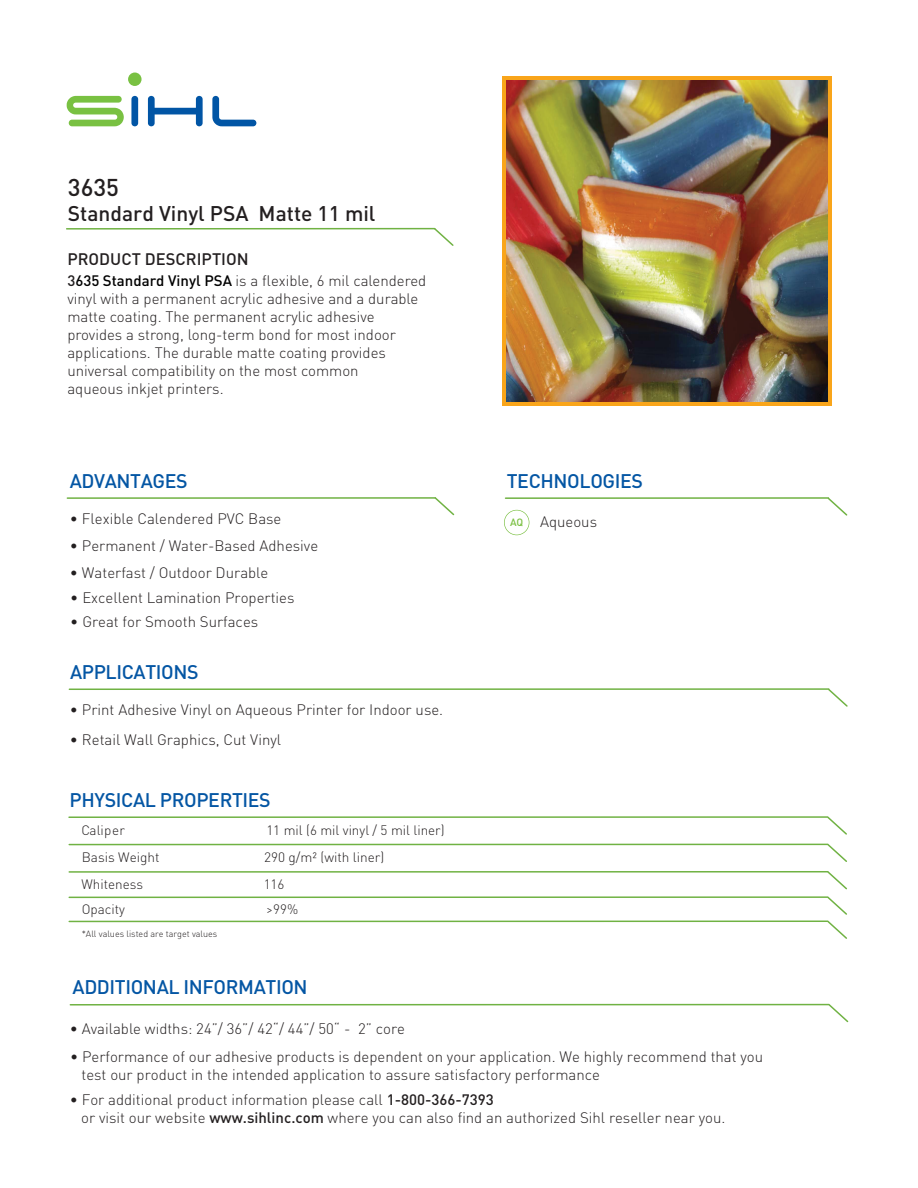
<style>
.page{position:relative;width:918px;height:1188px;background:#fff}
.page>*{position:absolute;margin:0;border:0;box-sizing:border-box;transform-origin:0 0}
.t1{font:500 24px "DIN Pro";color:#231f20}
.t2{font:500 21px "DIN Pro";color:#231f20}
.t3{font:500 19.5px "DIN Pro";letter-spacing:-.02em;color:#0456a4}
.t4{font:500 16.5px "DIN Pro";color:#231f20}
.t5{font:300 15px/18px "DIN Pro";color:#231f20}
.t6{font:300 13.5px "DIN Pro";color:#231f20}
.t7{font:500 10.5px "DIN Pro";color:#7bc043}
.t8{font:300 9px "DIN Pro";color:#231f20}
.s1{font-weight:500}
.s2{font-weight:500;color:#000}
</style>
<div class="page">
<svg style="left:67px;top:96px;width:57px;height:30px"></svg>
<svg style="left:131px;top:96px;width:7px;height:30px"></svg>
<svg style="left:148px;top:96px;width:55px;height:30px"></svg>
<svg style="left:212px;top:96px;width:44px;height:30px"></svg>
<div style="left:128px;top:73px;width:14px;height:13px;background:#79c142;border-radius:50%"></div>
<div style="left:502px;top:76px;width:330px;height:330px;background:#f9a51a"></div>
<hr style="left:67px;top:228px;width:368px;height:2px;background:#70b243">
<svg style="left:433px;top:227px;width:21px;height:19px"></svg>
<hr style="left:506px;top:497px;width:322px;height:2px;background:#70b243">
<svg style="left:826px;top:497px;width:22px;height:19px"></svg>
<hr style="left:69px;top:844px;width:759px;height:1px;background:#70b243">
<svg style="left:826px;top:843px;width:21px;height:19px"></svg>
<hr style="left:69px;top:871px;width:759px;height:2px;background:#70b243">
<hr style="left:69px;top:896px;width:759px;height:2px;background:#70b243">
<hr style="left:69px;top:921px;width:759px;height:1px;background:#70b243">
<svg style="left:826px;top:871px;width:21px;height:68px"></svg>
<hr style="left:69px;top:816px;width:759px;height:2px;background:#70b243">
<svg style="left:826px;top:816px;width:21px;height:19px"></svg>
<hr style="left:69px;top:688px;width:760px;height:2px;background:#70b243">
<svg style="left:827px;top:688px;width:21px;height:19px"></svg>
<hr style="left:70px;top:1004px;width:759px;height:2px;background:#70b243">
<svg style="left:827px;top:1003px;width:22px;height:20px"></svg>
<hr style="left:67px;top:497px;width:368px;height:2px;background:#70b243">
<svg style="left:433px;top:497px;width:22px;height:19px"></svg>
<svg style="left:504px;top:510px;width:25px;height:25px"></svg>
<div style="left:505px;top:510px;width:24px;height:25px;background:#fff;border-radius:50%"></div>
<img style="left:506px;top:80px;width:322px;height:322px">
<h1 class="t1" style="left:68px;top:171px;width:53px">3635</h1>
<h2 class="t2" style="left:68px;top:199px;width:309px">Standard Vinyl PSA Matte 11 mil</h2>
<p class="t4" style="left:67px;top:248px;width:183px">PRODUCT DESCRIPTION</p>
<p class="t5" style="left:67px;top:271px;width:360px"><span class="s1">3</span><span class="s2">635 Standard Vinyl PSA</span> is a flexible, 6 mil calendered vinyl with a permanent acrylic adhesive and a durable matte coating. The permanent acrylic adhesive provides a strong, long-term bond for most indoor applications. The durable matte coating provides universal compatibility on the most common<br>aqueous inkjet printers.</p>
<h3 class="t3" style="left:70px;top:467px;width:119px">ADVANTAGES</h3>
<p class="t5" style="left:70px;top:509px;width:213px">• Flexible Calendered PVC Base</p>
<p class="t5" style="left:70px;top:536px;width:250px">• Permanent / Water-Based Adhesive</p>
<p class="t5" style="left:70px;top:563px;width:200px">• Waterfast / Outdoor Durable</p>
<p class="t5" style="left:70px;top:588px;width:226px">• Excellent Lamination Properties</p>
<p class="t5" style="left:70px;top:612px;width:189px">• Great for Smooth Surfaces</p>
<h3 class="t3" style="left:70px;top:659px;width:130px">APPLICATIONS</h3>
<p class="t5" style="left:70px;top:700px;width:375px">• Print Adhesive Vinyl on Aqueous Printer for Indoor use.</p>
<p class="t5" style="left:70px;top:730px;width:213px">• Retail Wall Graphics, Cut Vinyl</p>
<h3 class="t3" style="left:70px;top:787px;width:203px">PHYSICAL PROPERTIES</h3>
<p class="t6" style="left:81px;top:821px;width:45px">Caliper</p>
<p class="t6" style="left:266px;top:821px;width:180px">11 mil (6 mil vinyl / 5 mil liner)</p>
<p class="t6" style="left:82px;top:848px;width:79px">Basis Weight</p>
<p class="t6" style="left:264px;top:848px;width:122px">290 g/m² (with liner)</p>
<p class="t6" style="left:82px;top:875px;width:63px">Whiteness</p>
<p class="t6" style="left:264px;top:875px;width:22px">116</p>
<p class="t6" style="left:82px;top:900px;width:45px">Opacity</p>
<p class="t6" style="left:266px;top:900px;width:33px">&gt;99%</p>
<p class="t8" style="left:82px;top:928px;width:137px">*All values listed are target values</p>
<h3 class="t3" style="left:73px;top:974px;width:237px">ADDITIONAL INFORMATION</h3>
<p class="t5" style="left:70px;top:1019px;width:337px">• Available widths: 24”/ 36”/ 42“/ 44”/ 50“ - 2” core</p>
<h3 class="t3" style="left:507px;top:467px;width:138px">TECHNOLOGIES</h3>
<p class="t5" style="left:540px;top:512px;width:59px">Aqueous</p>
<p class="t7" style="left:510px;top:515px;width:15px">AQ</p>
<p class="t5" style="left:82px;top:1047px;width:683px;text-indent:-11px">• Performance of our adhesive products is dependent on your application. We highly recommend that you test our product in the intended application to assure satisfactory performance</p>
<p class="t5" style="left:81px;top:1090px;width:646px;text-indent:-11px">• For additional product information please call <span class="s1">1-800-366-7393<br></span>or visit our website <span class="s1">www.sihlinc.com</span> where you can also find an authorized Sihl reseller near you.</p>
</div>
